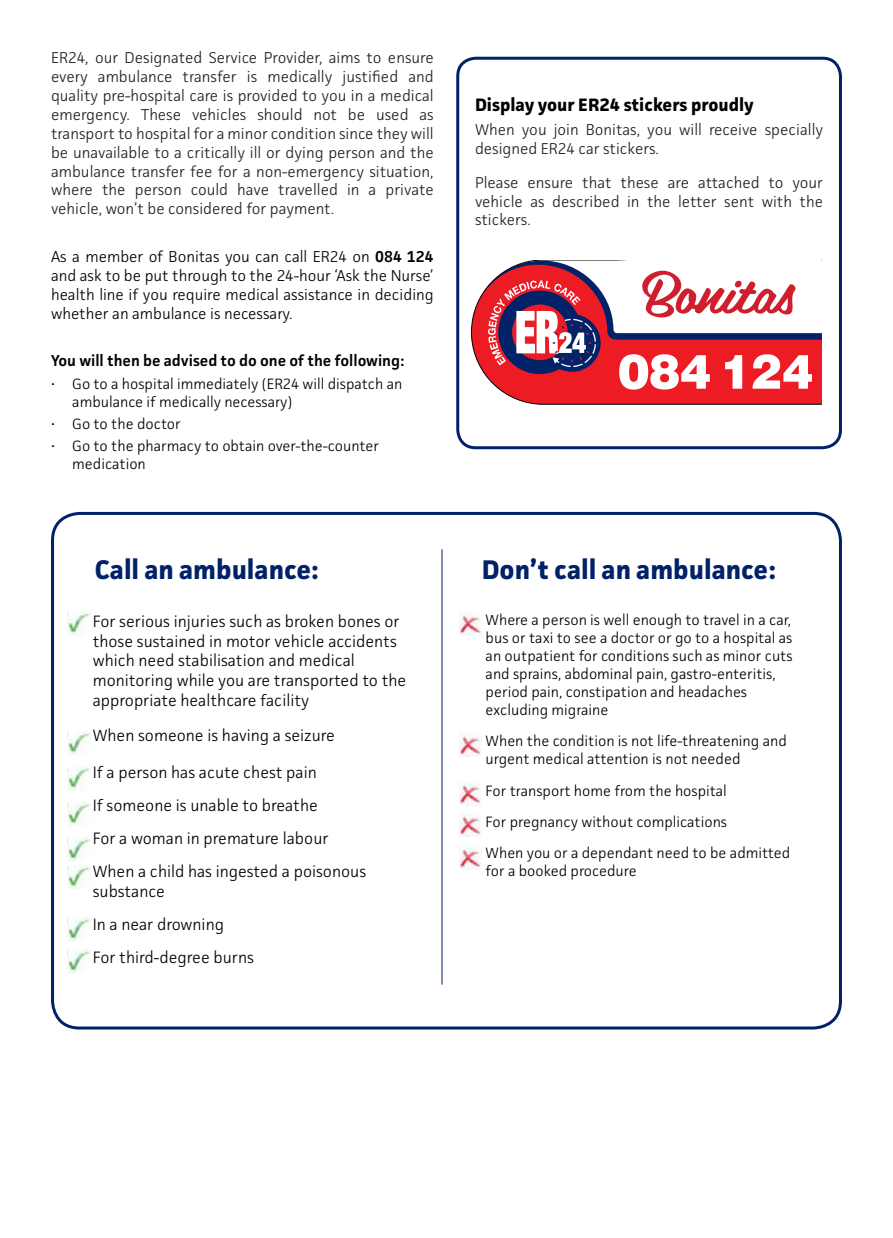
<style>
.page{position:relative;width:893px;height:1238px;background:#fff}
.page>*{position:absolute;margin:0;border:0;box-sizing:border-box;transform-origin:0 0}
.t1{font:700 27px "Facit";color:#012168}
.t2{font:700 18px "Facit";color:#000}
.t3{font:300 16.5px/19.8px "Facit";color:#000}
.t4{font:300 15.75px/18.9px "Facit";color:#241f1f;text-align:justify}
.t5{font:300 15.75px/18.9px "Facit";color:#000;text-align:justify}
.t6{font:600 15.75px "Facit";color:#000}
.t7{font:300 15px/18px "Facit";color:#000}
.s1{font-weight:600}
</style>
<div class="page">
<div style="left:51px;top:512px;width:791px;height:517px;border:3px solid #012168;border-radius:27px"></div>
<img style="left:68px;top:612px;width:22px;height:23px">
<img style="left:68px;top:731px;width:22px;height:23px">
<img style="left:68px;top:766px;width:22px;height:24px">
<img style="left:68px;top:802px;width:22px;height:23px">
<img style="left:68px;top:837px;width:22px;height:24px">
<img style="left:68px;top:865px;width:22px;height:23px">
<img style="left:68px;top:917px;width:22px;height:24px">
<img style="left:68px;top:949px;width:22px;height:24px">
<img style="left:459px;top:612px;width:23px;height:23px">
<img style="left:459px;top:732px;width:23px;height:24px">
<img style="left:459px;top:781px;width:23px;height:24px">
<img style="left:459px;top:813px;width:23px;height:23px">
<img style="left:459px;top:845px;width:23px;height:24px">
<hr style="left:442px;top:549px;width:1px;height:435px;background:#012168">
<svg style="left:471px;top:294px;width:350px;height:111px"></svg>
<div style="left:456px;top:57px;width:386px;height:392px;border:3px solid #012168;border-radius:18px"></div>
<svg style="left:482px;top:260px;width:339px;height:129px"></svg>
<p class="t4" style="left:51px;top:48px;width:384px">ER24, our Designated Service Provider, aims to ensure every ambulance transfer is medically justified and quality pre-hospital care is provided to you in a medical emergency. These vehicles should not be used as transport to hospital for a minor condition since they will be unavailable to a critically ill or dying person and the ambulance transfer fee for a non-emergency situation, where the person could have travelled in a private vehicle, won’t be considered for payment.</p>
<p class="t5" style="left:51px;top:246px;width:384px">As a member of Bonitas you can call ER24 on <span class="s1">084 124 </span>and ask to be put through to the 24-hour ‘Ask the Nurse’ health line if you require medical assistance in deciding whether an ambulance is necessary.</p>
<p class="t6" style="left:51px;top:350px;width:355px">You will then be advised to do one of the following:</p>
<p class="t7" style="left:72px;top:374px;width:332px;text-indent:-21px">• Go to a hospital immediately (ER24 will dispatch an ambulance if medically necessary)</p>
<p class="t7" style="left:51px;top:414px;width:131px">• Go to the doctor</p>
<p class="t7" style="left:72px;top:436px;width:308px;text-indent:-21px">• Go to the pharmacy to obtain over-the-counter medication</p>
<p class="t2" style="left:475px;top:94px;width:280px">Display your ER24 stickers proudly</p>
<p class="t4" style="left:475px;top:120px;width:350px">When you join Bonitas, you will receive specially designed ER24 car stickers.</p>
<p class="t4" style="left:475px;top:172px;width:350px">Please ensure that these are attached to your vehicle as described in the letter sent with the stickers.</p>
<h1 class="t1" style="left:95px;top:553px;width:226px">Call an ambulance:</h1>
<h1 class="t1" style="left:482px;top:553px;width:296px">Don’t call an ambulance:</h1>
<p class="t3" style="left:93px;top:611px;width:315px;text-indent:-21px">• For serious injuries such as broken bones or those sustained in motor vehicle accidents which need stabilisation and medical monitoring while you are transported to the appropriate healthcare facility</p>
<p class="t3" style="left:71px;top:725px;width:265px">• When someone is having a seizure</p>
<p class="t3" style="left:71px;top:762px;width:247px">• If a person has acute chest pain</p>
<p class="t3" style="left:71px;top:795px;width:248px">• If someone is unable to breathe</p>
<p class="t3" style="left:71px;top:828px;width:259px">• For a woman in premature labour</p>
<p class="t3" style="left:93px;top:861px;width:275px;text-indent:-21px">• When a child has ingested a poisonous substance</p>
<p class="t3" style="left:71px;top:914px;width:154px">• In a near drowning</p>
<p class="t3" style="left:71px;top:947px;width:184px">• For third-degree burns</p>
<p class="t7" style="left:486px;top:610px;width:309px;text-indent:-21px">• Where a person is well enough to travel in a car, bus or taxi to see a doctor or go to a hospital as an outpatient for conditions such as minor cuts and sprains, abdominal pain, gastro-enteritis, period pain, constipation and headaches excluding migraine</p>
<p class="t7" style="left:486px;top:731px;width:303px;text-indent:-21px">• When the condition is not life-threatening and urgent medical attention is not needed</p>
<p class="t7" style="left:464px;top:781px;width:264px">• For transport home from the hospital</p>
<p class="t7" style="left:464px;top:812px;width:264px">• For pregnancy without complications</p>
<p class="t7" style="left:486px;top:843px;width:306px;text-indent:-21px">• When you or a dependant need to be admitted for a booked procedure</p>
</div>
